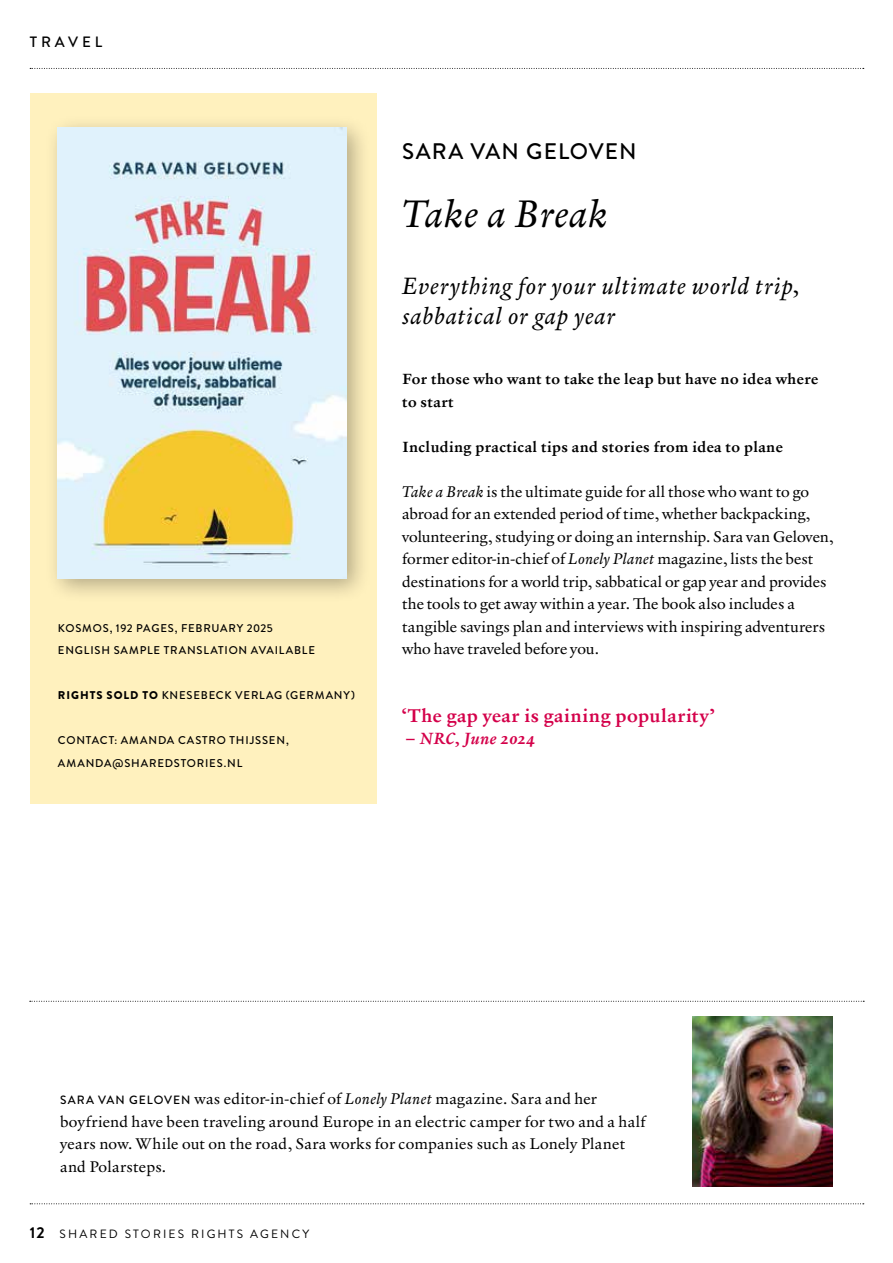
<style>
.page{position:relative;width:893px;height:1263px;background:#fff}
.page>*{position:absolute;margin:0;border:0;box-sizing:border-box;transform-origin:0 0}
.t1{font:italic 39px "Verdigris MVB Pro Text";letter-spacing:.02em;color:#000}
.t2{font:italic 24px/30px "Verdigris MVB Pro Text";letter-spacing:.035em;color:#000}
.t3{font:500 22.5px "Brandon Grotesque";letter-spacing:.055em;color:#000}
.t4{font:700 18.75px "Verdigris MVB Pro Text";letter-spacing:.03em;color:#d4004a}
.t5{font:italic 700 16.5px "Verdigris MVB Pro Text";letter-spacing:.02em;color:#d4004a}
.t6{font:15.75px/22.5px "Verdigris MVB Pro Text";letter-spacing:.01em;color:#000}
.t7{font:700 15px/22.5px "Verdigris MVB Pro Text";letter-spacing:.03em;color:#000}
.t8{font:500 15px "Brandon Grotesque";letter-spacing:.26em;color:#000}
.t9{font:12px "Brandon Grotesque";letter-spacing:.18em;color:#000}
.t10{font:500 11.25px/22.5px "Brandon Grotesque";letter-spacing:.07em;color:#000}
.s1{font-weight:900}
.s2{font-style:italic}
.s3{font-style:normal;font-size:18.75px}
.s4{font-family:"Brandon Grotesque";font-weight:500;font-size:12px}
.s5{font-weight:700;font-size:15.75px}
</style>
<div class="page">
<div style="left:30px;top:94px;width:346px;height:710px;background:#fff1be"></div>
<div style="left:44px;top:114px;width:327px;height:489px;background:#000;opacity:.3"></div>
<img style="left:58px;top:128px;width:289px;height:450px">
<svg style="left:30px;top:68px;width:834px;height:1px"></svg>
<svg style="left:30px;top:1001px;width:834px;height:1px"></svg>
<svg style="left:30px;top:1203px;width:834px;height:1px"></svg>
<img style="left:693px;top:1016px;width:140px;height:170px">
<p class="t8" style="left:30px;top:31px;width:74px">TRAVEL</p>
<p class="t10" style="left:58px;top:617px;width:259px">KOSMOS, 192 PAGES, FEBRUARY 2025<br>ENGLISH SAMPLE TRANSLATION AVAILABLE</p>
<p class="t10" style="left:58px;top:684px;width:299px"><span class="s1">RIGHTS SOLD TO</span> KNESEBECK VERLAG (GERMANY)</p>
<p class="t10" style="left:58px;top:729px;width:232px">CONTACT: AMANDA CASTRO THIJSSEN,<br>AMANDA@SHAREDSTORIES.NL</p>
<h3 class="t3" style="left:402px;top:136px;width:236px">SARA VAN GELOVEN</h3>
<h1 class="t1" style="left:402px;top:187px;width:207px">Take a Break</h1>
<h2 class="t2" style="left:402px;top:271px;width:399px">Everything for your ultimate world trip, sabbatical or gap year</h2>
<p class="t7" style="left:402px;top:367px;width:418px">For those who want to take the leap but have no idea where to start</p>
<p class="t7" style="left:402px;top:435px;width:382px">Including practical tips and stories from idea to plane</p>
<p class="t6" style="left:402px;top:480px;width:433px"><span class="s2">Take a Break</span> is the ultimate guide for all those who want to go abroad for an extended period of time, whether backpacking, volunteering, studying or doing an internship. Sara van Geloven, former editor-in-chief of <span class="s2">Lonely Planet</span> magazine, lists the best destinations for a world trip, sabbatical or gap year and provides the tools to get away within a year. The book also includes a tangible savings plan and interviews with inspiring adventurers who have traveled before you.</p>
<p class="t4" style="left:402px;top:702px;width:314px">‘The gap year is gaining popularity’</p>
<p class="t5" style="left:406px;top:727px;width:131px"><span class="s3">–</span> NRC, June 2024</p>
<p class="t6" style="left:60px;top:1087px;width:587px"><span class="s4">SARA VAN GELOVEN</span> was editor-in-chief of <span class="s2">Lonely Planet</span> magazine. Sara and her boyfriend have been traveling around Europe in an electric camper for two and a half years now. While out on the road, Sara works for companies such as Lonely Planet and Polarsteps.</p>
<p class="t9" style="left:30px;top:1225px;width:281px"><span class="s5">12</span> SHARED STORIES RIGHTS AGENCY</p>
</div>
